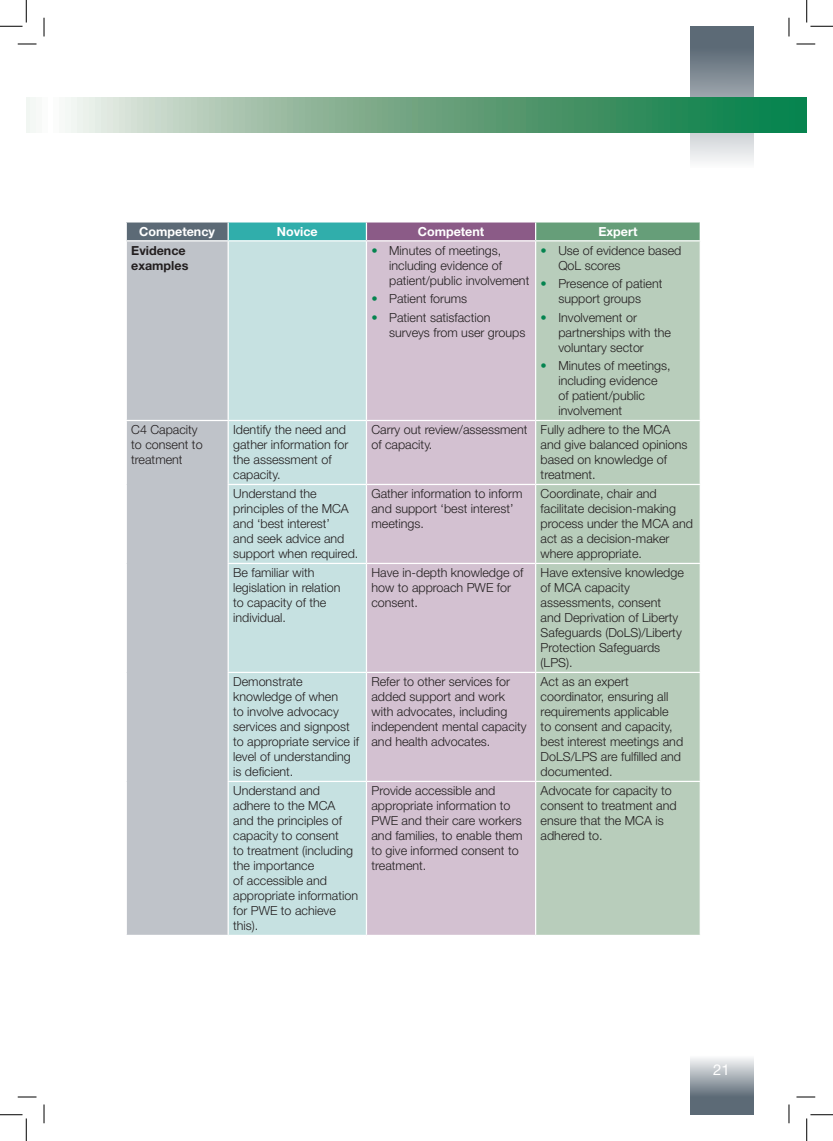
<style>
.page{position:relative;width:833px;height:1141px;background:#fff}
.page>*{position:absolute;margin:0;border:0;box-sizing:border-box;transform-origin:0 0}
.t1{font:15px "Helvetica Neue LT Std";color:#fff}
.Body_Text{font:300 12.5px/15px "Helvetica Neue LT Std";color:#231f20}
.Body_Text_Bold_Paragraph{font:700 12.5px "Helvetica Neue LT Std";color:#fff}
.Body_Text-2{font:700 12.5px/15px "Helvetica Neue LT Std";color:#231f20}
.s1{font-weight:100;color:#04844f}
</style>
<div class="page">
<svg style="left:690px;top:26px;width:63px;height:136px;background:#929ca4"></svg>
<svg style="left:690px;top:1058px;width:63px;height:56px;background:#919aa2"></svg>
<svg style="left:26px;top:97px;width:780px;height:36px;background:#76ae8d"></svg>
<div style="left:126px;top:222px;width:102px;height:19px;background:#5c6a76"></div>
<div style="left:228px;top:222px;width:138px;height:19px;background:#30aeab"></div>
<div style="left:366px;top:222px;width:169px;height:19px;background:#8b5b87"></div>
<div style="left:535px;top:222px;width:164px;height:19px;background:#669e79"></div>
<div style="left:127px;top:241px;width:100px;height:693px;background:#bfc3c9"></div>
<div style="left:229px;top:241px;width:136px;height:693px;background:#c6e1e1"></div>
<div style="left:367px;top:241px;width:167px;height:693px;background:#d3c1d1"></div>
<div style="left:536px;top:241px;width:163px;height:693px;background:#b8cdbb"></div>
<hr style="left:125px;top:420px;width:103px;height:1px;background:#fff">
<hr style="left:228px;top:420px;width:138px;height:1px;background:#fff">
<hr style="left:366px;top:420px;width:169px;height:1px;background:#fff">
<hr style="left:535px;top:420px;width:165px;height:1px;background:#fff">
<hr style="left:227px;top:484px;width:139px;height:1px;background:#fff">
<hr style="left:366px;top:484px;width:169px;height:1px;background:#fff">
<hr style="left:535px;top:484px;width:165px;height:1px;background:#fff">
<hr style="left:227px;top:562px;width:139px;height:2px;background:#fff">
<hr style="left:366px;top:562px;width:169px;height:2px;background:#fff">
<hr style="left:535px;top:562px;width:165px;height:2px;background:#fff">
<hr style="left:227px;top:671px;width:139px;height:2px;background:#fff">
<hr style="left:366px;top:671px;width:169px;height:2px;background:#fff">
<hr style="left:535px;top:671px;width:165px;height:2px;background:#fff">
<hr style="left:227px;top:780px;width:139px;height:2px;background:#fff">
<hr style="left:366px;top:780px;width:169px;height:2px;background:#fff">
<hr style="left:535px;top:780px;width:165px;height:2px;background:#fff">
<svg style="left:126px;top:222px;width:1px;height:18px"></svg>
<svg style="left:227px;top:222px;width:2px;height:18px"></svg>
<svg style="left:365px;top:222px;width:2px;height:18px"></svg>
<svg style="left:534px;top:222px;width:2px;height:18px"></svg>
<svg style="left:699px;top:222px;width:1px;height:18px"></svg>
<hr style="left:125px;top:240px;width:103px;height:1px;background:#fff">
<hr style="left:228px;top:240px;width:138px;height:1px;background:#fff">
<hr style="left:366px;top:240px;width:169px;height:1px;background:#fff">
<hr style="left:535px;top:240px;width:165px;height:1px;background:#fff">
<svg style="left:18px;top:43px;width:18px;height:2px"></svg>
<svg style="left:796px;top:43px;width:18px;height:2px"></svg>
<svg style="left:18px;top:1096px;width:18px;height:1px"></svg>
<svg style="left:796px;top:1096px;width:18px;height:1px"></svg>
<svg style="left:43px;top:18px;width:2px;height:18px"></svg>
<svg style="left:43px;top:1104px;width:2px;height:19px"></svg>
<svg style="left:788px;top:18px;width:1px;height:18px"></svg>
<svg style="left:788px;top:1104px;width:1px;height:19px"></svg>
<svg style="left:0;top:0;width:27px;height:27px"></svg>
<svg style="left:0;top:1114px;width:27px;height:26px"></svg>
<svg style="left:806px;top:0;width:26px;height:27px"></svg>
<svg style="left:806px;top:1114px;width:26px;height:26px"></svg>
<p class="Body_Text_Bold_Paragraph" style="left:139px;top:223px;width:77px">Competency</p>
<p class="Body_Text_Bold_Paragraph" style="left:276px;top:223px;width:42px">Novice</p>
<p class="Body_Text_Bold_Paragraph" style="left:417px;top:223px;width:68px">Competent</p>
<p class="Body_Text_Bold_Paragraph" style="left:598px;top:223px;width:40px">Expert</p>
<p class="Body_Text-2" style="left:131px;top:242px;width:59px">Evidence examples</p>
<p class="Body_Text" style="left:389px;top:242px;width:142px;text-indent:-18px"><span class="s1">•</span> Minutes of meetings, including evidence of patient/public involvement</p>
<p class="Body_Text" style="left:371px;top:291px;width:97px"><span class="s1">•</span> Patient forums</p>
<p class="Body_Text" style="left:389px;top:309px;width:138px;text-indent:-18px"><span class="s1">•</span> Patient satisfaction surveys from user groups</p>
<p class="Body_Text" style="left:558px;top:242px;width:124px;text-indent:-18px"><span class="s1">•</span> Use of evidence based<br>QoL scores</p>
<p class="Body_Text" style="left:540px;top:276px;width:123px;text-align:center"><span class="s1">•</span> Presence of patient support groups</p>
<p class="Body_Text" style="left:558px;top:309px;width:114px;text-indent:-18px"><span class="s1">•</span> Involvement or partnerships with the voluntary sector</p>
<p class="Body_Text" style="left:558px;top:358px;width:114px;text-indent:-18px"><span class="s1">•</span> Minutes of meetings, including evidence of patient/public involvement</p>
<p class="Body_Text" style="left:131px;top:422px;width:73px">C4 Capacity to consent to treatment</p>
<p class="Body_Text" style="left:233px;top:422px;width:117px">Identify the need and gather information for the assessment of capacity.</p>
<p class="Body_Text" style="left:371px;top:422px;width:157px">Carry out review/assessment of capacity.</p>
<p class="Body_Text" style="left:540px;top:422px;width:148px">Fully adhere to the MCA and give balanced opinions based on knowledge of treatment.</p>
<p class="Body_Text" style="left:233px;top:486px;width:127px">Understand the principles of the MCA and ‘best interest’<br>and seek advice and support when required.</p>
<p class="Body_Text" style="left:371px;top:486px;width:152px">Gather information to inform and support ‘best interest’ meetings.</p>
<p class="Body_Text" style="left:540px;top:486px;width:154px">Coordinate, chair and facilitate decision-making process under the MCA and act as a decision-maker where appropriate.</p>
<p class="Body_Text" style="left:233px;top:565px;width:109px">Be familiar with legislation in relation to capacity of the individual.</p>
<p class="Body_Text" style="left:371px;top:565px;width:153px">Have in-depth knowledge of how to approach PWE for consent.</p>
<p class="Body_Text" style="left:540px;top:565px;width:145px">Have extensive knowledge of MCA capacity assessments, consent and Deprivation of Liberty<br>Safeguards (DoLS)/Liberty<br>Protection Safeguards (LPS).</p>
<p class="Body_Text" style="left:233px;top:674px;width:127px">Demonstrate knowledge of when<br>to involve advocacy services and signpost to appropriate service if level of understanding is deficient.</p>
<p class="Body_Text" style="left:371px;top:674px;width:157px">Refer to other services for added support and work with advocates, including independent mental capacity and health advocates.</p>
<p class="Body_Text" style="left:540px;top:674px;width:144px">Act as an expert coordinator, ensuring all requirements applicable<br>to consent and capacity, best interest meetings and<br>DoLS/LPS are fulfilled and documented.</p>
<p class="Body_Text" style="left:233px;top:783px;width:126px">Understand and adhere to the MCA and the principles of capacity to consent<br>to treatment (including the importance<br>of accessible and appropriate information for PWE to achieve this).</p>
<p class="Body_Text" style="left:371px;top:783px;width:152px">Provide accessible and appropriate information to<br>PWE and their care workers and families, to enable them to give informed consent to treatment.</p>
<p class="Body_Text" style="left:540px;top:783px;width:137px">Advocate for capacity to consent to treatment and ensure that the MCA is adhered to.</p>
<p class="t1" style="left:712px;top:1060px;width:18px">21</p>
</div>
